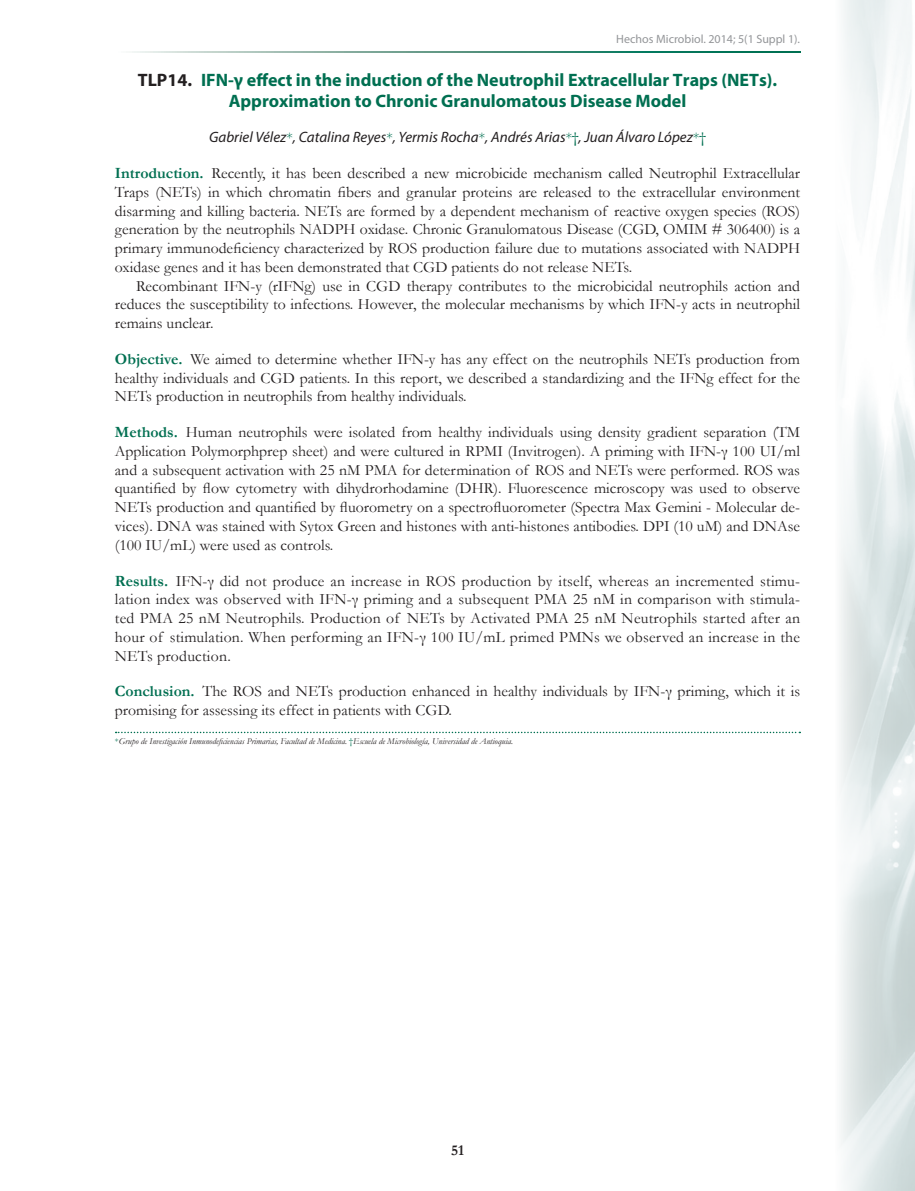
<style>
.page{position:relative;width:915px;height:1191px;background:#fff}
.page>*{position:absolute;margin:0;border:0;box-sizing:border-box;transform-origin:0 0}
.t1{font:700 18px/21.6px "Myriad Pro";color:#006f51;text-align:center}
.t2{font:15.75px/18.8px "Garamond";color:#231f20;text-align:justify}
.t3{font:italic 15px "Myriad Pro";color:#231f20}
.t4{font:700 15px "Garamond";color:#231f20}
.t5{font:12px "Myriad Pro";color:#939598}
.t6{font:italic 9px "Garamond";color:#231f20}
.s1{color:#231f20}
.s2{font-family:"Garamond";font-style:normal;color:#006f51}
.s3{font-weight:700;color:#006f51}
.s4{font-style:normal;color:#006f51}
</style>
<div class="page">
<svg style="left:132px;top:51px;width:667px;height:2px"></svg>
<img style="left:840px;top:0;width:74px;height:1191px">
<svg style="left:116px;top:731px;width:684px;height:2px"></svg>
<p class="t5" style="left:616px;top:31px;width:185px">Hechos Microbiol. 2014; 5(1 Suppl 1).</p>
<p class="t1" style="left:138px;top:68px;width:640px"><span class="s1">TLP14.</span> IFN-γ effect in the induction of the Neutrophil Extracellular Traps (NETs).<br>Approximation to Chronic Granulomatous Disease Model</p>
<p class="t3" style="left:209px;top:128px;width:498px">Gabriel Vélez<span class="s2">*</span>, Catalina Reyes<span class="s2">*</span>, Yermis Rocha<span class="s2">*</span>, Andrés Arias<span class="s2">*†</span>, Juan Álvaro López<span class="s2">*†</span></p>
<p class="t2" style="left:115px;top:163px;width:686px"><span class="s3">Introduction.</span> Recently, it has been described a new microbicide mechanism called Neutrophil Extracellular Traps (NETs) in which chromatin fibers and granular proteins are released to the extracellular environment disarming and killing bacteria. NETs are formed by a dependent mechanism of reactive oxygen species (ROS) generation by the neutrophils NADPH oxidase. Chronic Granulomatous Disease (CGD, OMIM # 306400) is a primary immunodeficiency characterized by ROS production failure due to mutations associated with NADPH oxidase genes and it has been demonstrated that CGD patients do not release NETs.</p>
<p class="t2" style="left:115px;top:276px;width:686px;text-indent:21px">Recombinant IFN-y (rIFNg) use in CGD therapy contributes to the microbicidal neutrophils action and reduces the susceptibility to infections. However, the molecular mechanisms by which IFN-y acts in neutrophil remains unclear.</p>
<p class="t2" style="left:115px;top:349px;width:686px"><span class="s3">Objective.</span> We aimed to determine whether IFN-y has any effect on the neutrophils NETs production from healthy individuals and CGD patients. In this report, we described a standardizing and the IFNg effect for the NETs production in neutrophils from healthy individuals.</p>
<p class="t2" style="left:115px;top:422px;width:686px"><span class="s3">Methods.</span> Human neutrophils were isolated from healthy individuals using density gradient separation (TM Application Polymorphprep sheet) and were cultured in RPMI (Invitrogen). A priming with IFN-γ 100 UI/ml and a subsequent activation with 25 nM PMA for determination of ROS and NETs were performed. ROS was quantified by flow cytometry with dihydrorhodamine (DHR). Fluorescence microscopy was used to observe NETs production and quantified by fluorometry on a spectrofluorometer (Spectra Max Gemini - Molecular de&shy;vices). DNA was stained with Sytox Green and histones with anti-histones antibodies. DPI (10 uM) and DNAse (100 IU/mL) were used as controls.</p>
<p class="t2" style="left:115px;top:571px;width:686px"><span class="s3">Results.</span> IFN-γ did not produce an increase in ROS production by itself, whereas an incremented stimu&shy;lation index was observed with IFN-γ priming and a subsequent PMA 25 nM in comparison with stimula&shy;ted PMA 25 nM Neutrophils. Production of NETs by Activated PMA 25 nM Neutrophils started after an hour of stimulation. When performing an IFN-γ 100 IU/mL primed PMNs we observed an increase in the NETs production.</p>
<p class="t2" style="left:115px;top:681px;width:686px"><span class="s3">Conclusion.</span> The ROS and NETs production enhanced in healthy individuals by IFN-γ priming, which it is promising for assessing its effect in patients with CGD.</p>
<p class="t6" style="left:115px;top:734px;width:399px"><span class="s4">*</span>Grupo de Investigación Inmunodeficiencias Primarias, Facultad de Medicina. <span class="s4">†</span>Escuela de Microbiología, Universidad de Antioquia.</p>
<p class="t4" style="left:451px;top:1140px;width:14px">51</p>
</div>
